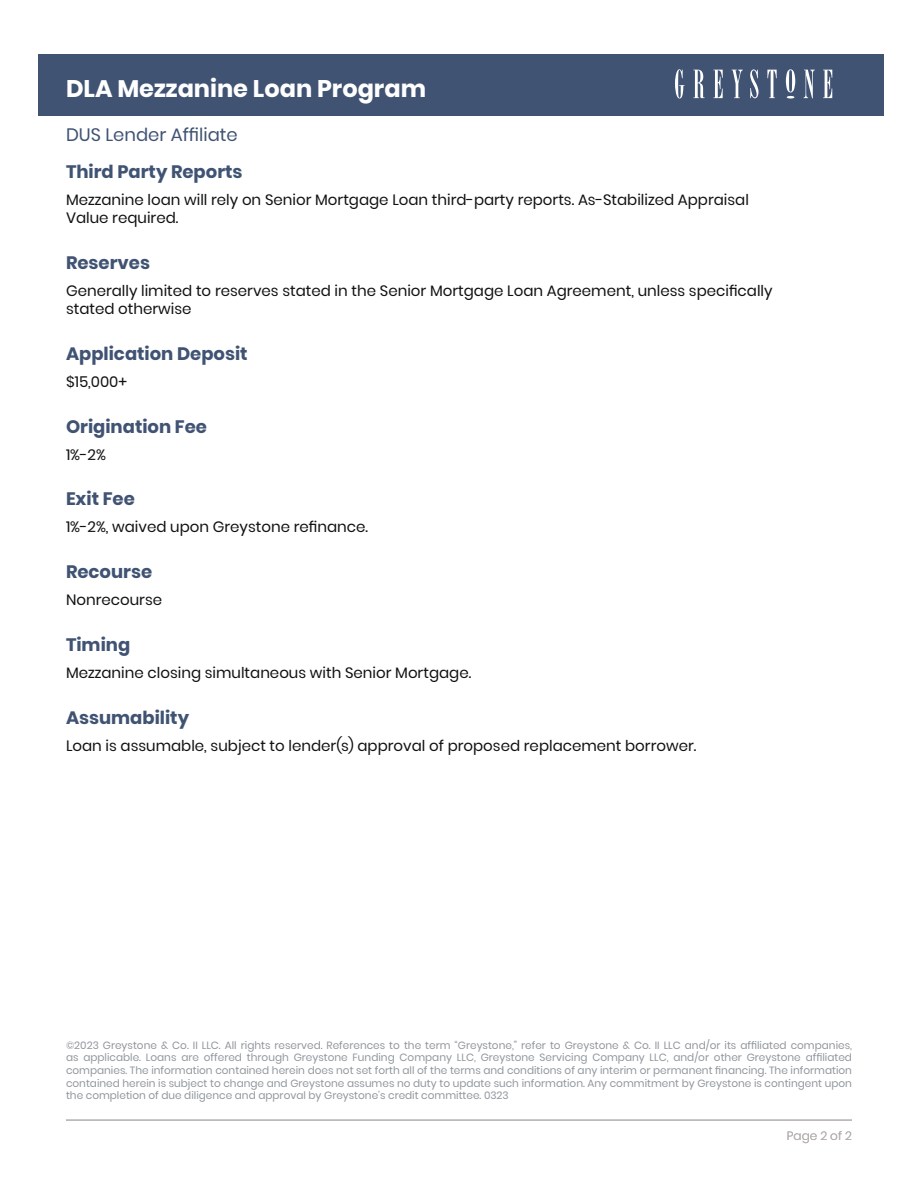
<style>
.page{position:relative;width:918px;height:1188px;background:#fff}
.page>*{position:absolute;margin:0;border:0;box-sizing:border-box;transform-origin:0 0}
.t1{font:700 24px "Poppins";color:#fff}
.t2{font:700 18px "Poppins";color:#405373}
.t3{font:18px "Poppins";color:#405373}
.t4{font:15px/18px "Poppins";color:#111}
.t5{font:300 12px "Poppins";color:#b3acac}
.t6{font:10.5px/12.6px "Poppins";color:#90979d;text-align:justify}
</style>
<div class="page">
<div style="left:38px;top:54px;width:846px;height:62px;background:#405373"></div>
<svg style="left:675px;top:69px;width:157px;height:30px"></svg>
<hr style="left:66px;top:1120px;width:786px;height:1px;background:#b3acac">
<h1 class="t1" style="left:66px;top:75px;width:362px">DLA Mezzanine Loan Program</h1>
<h2 class="t3" style="left:66px;top:124px;width:173px">DUS Lender Affiliate</h2>
<h2 class="t2" style="left:66px;top:162px;width:178px">Third Party Reports</h2>
<h3 class="t4" style="left:66px;top:191px;width:684px">Mezzanine loan will rely on Senior Mortgage Loan third-party reports. As-Stabilized Appraisal<br>Value required.</h3>
<h2 class="t2" style="left:66px;top:252px;width:86px">Reserves</h2>
<h3 class="t4" style="left:66px;top:282px;width:708px">Generally limited to reserves stated in the Senior Mortgage Loan Agreement, unless specifically stated otherwise</h3>
<h2 class="t2" style="left:66px;top:343px;width:183px">Application Deposit</h2>
<h3 class="t4" style="left:66px;top:373px;width:63px">$15,000+</h3>
<h2 class="t2" style="left:66px;top:416px;width:143px">Origination Fee</h2>
<h3 class="t4" style="left:66px;top:445px;width:41px">1%-2%</h3>
<h2 class="t2" style="left:66px;top:489px;width:70px">Exit Fee</h2>
<h3 class="t4" style="left:66px;top:518px;width:304px">1%-2%, waived upon Greystone refinance.</h3>
<h2 class="t2" style="left:66px;top:561px;width:88px">Recourse</h2>
<h3 class="t4" style="left:66px;top:591px;width:98px">Nonrecourse</h3>
<h2 class="t2" style="left:66px;top:634px;width:66px">Timing</h2>
<h3 class="t4" style="left:66px;top:664px;width:407px">Mezzanine closing simultaneous with Senior Mortgage.</h3>
<h2 class="t2" style="left:66px;top:707px;width:125px">Assumability</h2>
<h3 class="t4" style="left:66px;top:736px;width:632px">Loan is assumable, subject to lender(s) approval of proposed replacement borrower.</h3>
<p class="t6" style="left:66px;top:1039px;width:788px">©2023 Greystone &amp; Co. II LLC. All rights reserved. References to the term “Greystone,” refer to Greystone &amp; Co. II LLC and/or its affiliated companies, as applicable. Loans are offered through Greystone Funding Company LLC, Greystone Servicing Company LLC, and/or other Greystone affiliated companies. The information contained herein does not set forth all of the terms and conditions of any interim or permanent financing. The information contained herein is subject to change and Greystone assumes no duty to update such information. Any commitment by Greystone is contingent upon the completion of due diligence and approval by Greystone’s credit committee. 0323</p>
<p class="t5" style="left:787px;top:1129px;width:67px">Page 2 of 2</p>
</div>
